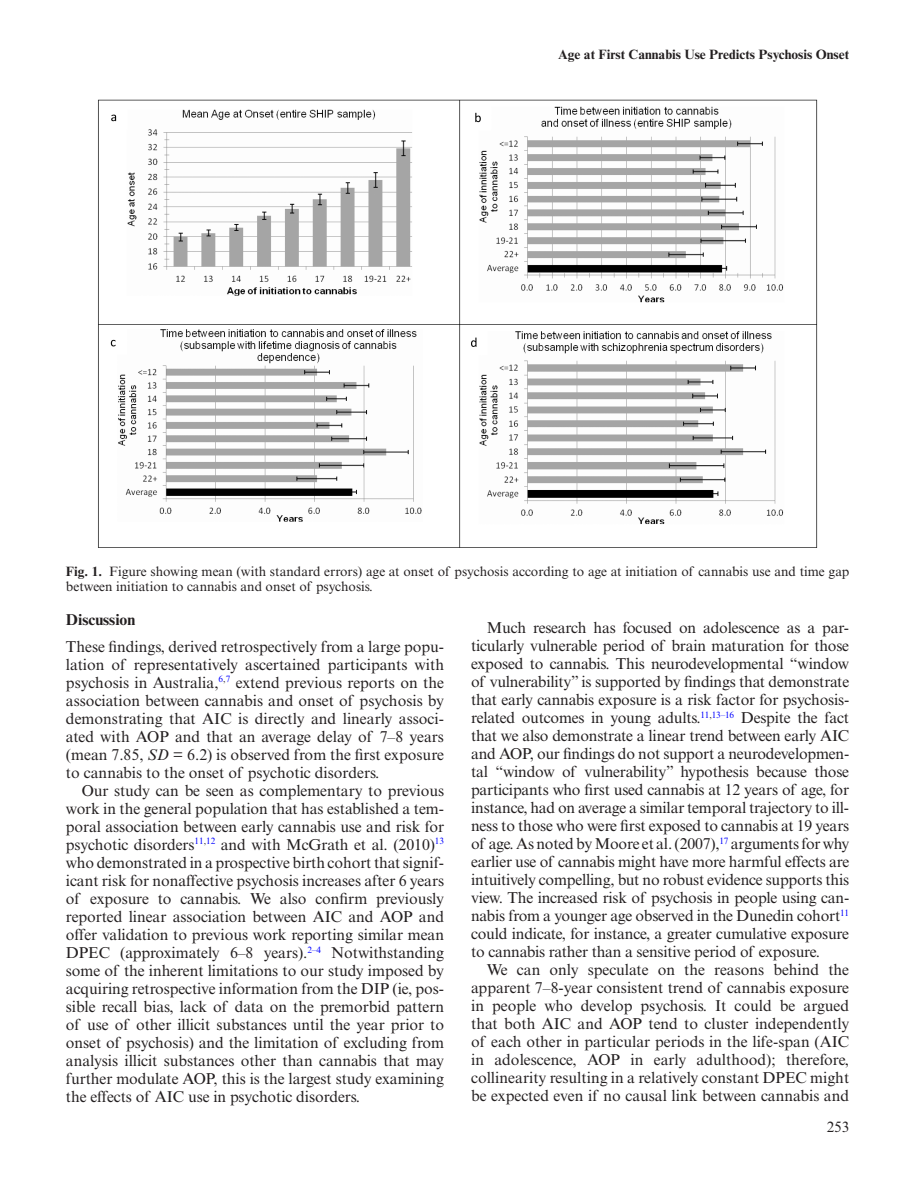
<style>
.page{position:relative;width:900px;height:1184px;background:#fff}
.page>*{position:absolute;margin:0;border:0;box-sizing:border-box;transform-origin:0 0}
.t1{font:15.75px/18px "Times New Roman MT Std";letter-spacing:-.005em;color:#231f20;text-align:justify}
.t2{font:700 15.75px "Times New Roman MT Std";color:#231f20}
.t3{font:15px "Times New Roman MT Std";color:#231f20}
.t4{font:13.5px/15px "Times New Roman MT Std";color:#231f20}
.t5{font:700 13.5px "Times New Roman MT Std";color:#231f20}
.s1{font-weight:700}
.s2{font-style:italic}
</style>
<div class="page">
<img style="left:98px;top:100px;width:719px;height:448px">
<p class="t5" style="left:558px;top:46px;width:292px">Age at First Cannabis Use Predicts Psychosis Onset</p>
<p class="t4" style="left:66px;top:563px;width:785px"><span class="s1">Fig. 1.</span> Figure showing mean (with standard errors) age at onset of psychosis according to age at initiation of cannabis use and time gap between initiation to cannabis and onset of psychosis.</p>
<p class="t2" style="left:66px;top:609px;width:71px">Discussion</p>
<p class="t1" style="left:66px;top:637px;width:380px">These findings, derived retrospectively from a large popu&shy;lation of representatively ascertained participants with psychosis in Australia,<sup>6</sup><sup>,</sup><sup>7</sup> extend previous reports on the association between cannabis and onset of psychosis by demonstrating that AIC is directly and linearly associ&shy;ated with AOP and that an average delay of 7–8 years (mean 7.85, <span class="s2">SD</span> = 6.2) is observed from the first exposure to cannabis to the onset of psychotic disorders.</p>
<p class="t1" style="left:66px;top:781px;width:380px;text-indent:16px">Our study can be seen as complementary to previous work in the general population that has established a tem&shy;poral association between early cannabis use and risk for psychotic disorders<sup>11</sup><sup>,</sup><sup>12</sup> and with McGrath et al. (2010)<sup>13 </sup>who demonstrated in a prospective birth cohort that signif&shy;icant risk for nonaffective psychosis increases after 6 years of exposure to cannabis. We also confirm previously reported linear association between AIC and AOP and offer validation to previous work reporting similar mean DPEC (approximately 6–8 years).<sup>2–4</sup> Notwithstanding some of the inherent limitations to our study imposed by acquiring retrospective information from the DIP (ie, pos&shy;sible recall bias, lack of data on the premorbid pattern of use of other illicit substances until the year prior to onset of psychosis) and the limitation of excluding from analysis illicit substances other than cannabis that may further modulate AOP, this is the largest study examining the effects of AIC use in psychotic disorders.</p>
<p class="t1" style="left:471px;top:618px;width:380px;text-indent:16px">Much research has focused on adolescence as a par&shy;ticularly vulnerable period of brain maturation for those exposed to cannabis. This neurodevelopmental “window of vulnerability” is supported by findings that demonstrate that early cannabis exposure is a risk factor for psychosis&shy;related outcomes in young adults.<sup>11</sup><sup>,</sup><sup>13–16</sup> Despite the fact that we also demonstrate a linear trend between early AIC and AOP, our findings do not support a neurodevelopmen&shy;tal “window of vulnerability” hypothesis because those participants who first used cannabis at 12 years of age, for instance, had on average a similar temporal trajectory to ill&shy;ness to those who were first exposed to cannabis at 19 years of age. As noted by Moore et al. (2007),<sup>17</sup> arguments for why earlier use of cannabis might have more harmful effects are intuitively compelling, but no robust evidence supports this view. The increased risk of psychosis in people using can&shy;nabis from a younger age observed in the Dunedin cohort<sup>11 </sup>could indicate, for instance, a greater cumulative exposure to cannabis rather than a sensitive period of exposure.</p>
<p class="t1" style="left:471px;top:960px;width:380px;text-indent:16px">We can only speculate on the reasons behind the apparent 7–8-year consistent trend of cannabis exposure in people who develop psychosis. It could be argued that both AIC and AOP tend to cluster independently of each other in particular periods in the life-span (AIC in adolescence, AOP in early adulthood); therefore, collinearity resulting in a relatively constant DPEC might be expected even if no causal link between cannabis and</p>
<p class="t3" style="left:826px;top:1117px;width:24px">253</p>
</div>
